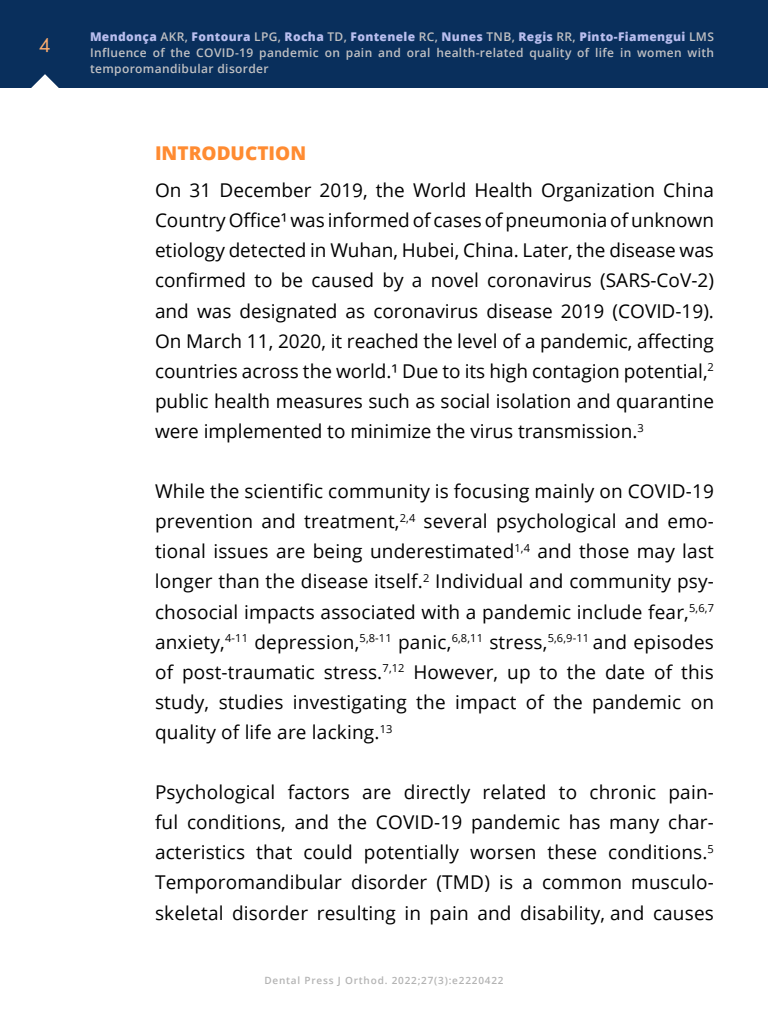
<style>
.page{position:relative;width:768px;height:1024px;background:#fff}
.page>*{position:absolute;margin:0;border:0;box-sizing:border-box;transform-origin:0 0}
.t1{font:19px/30.1px "Open Sans";letter-spacing:.01em;color:#000;text-align:justify}
.t2{font:800 19px "Open Sans";color:#ff8b31}
.t3{font:500 18px "Semplicita Pro";color:#ffae6f}
.t4{font:600 12px/16px "Open Sans";letter-spacing:.03em;color:#c1c1c3;text-align:justify}
.t5{font:600 10px "Open Sans";letter-spacing:.08em;color:#b3b3b3}
.s1{font-weight:800;color:#b9beef}
</style>
<div class="page">
<div style="left:0;top:0;width:768px;height:88px;background:#092f5c"></div>
<svg style="left:31px;top:74px;width:28px;height:14px"></svg>
<p class="t3" style="left:39px;top:33px;width:13px">4</p>
<p class="t4" style="left:90px;top:29px;width:626px"><span class="s1">Mendonça</span> AKR, <span class="s1">Fontoura</span> LPG, <span class="s1">Rocha</span> TD, <span class="s1">Fontenele</span> RC, <span class="s1">Nunes</span> TNB, <span class="s1">Regis</span> RR, <span class="s1">Pinto-Fiamengui</span> LMS Influence of the COVID-19 pandemic on pain and oral health-related quality of life in women with temporomandibular disorder</p>
<p class="t2" style="left:155px;top:138px;width:153px">INTRODUCTION</p>
<p class="t1" style="left:155px;top:175px;width:561px">On 31 December 2019, the World Health Organization China Country Office¹ was informed of cases of pneumonia of unknown etiology detected in Wuhan, Hubei, China. Later, the disease was confirmed to be caused by a novel coronavirus (SARS-CoV-2) and was designated as coronavirus disease 2019 (COVID-19).<br>On March 11, 2020, it reached the level of a pandemic, affecting countries across the world.¹ Due to its high contagion potential,<sup>2 </sup>public health measures such as social isolation and quarantine were implemented to minimize the virus transmission.<sup>3</sup></p>
<p class="t1" style="left:155px;top:476px;width:561px">While the scientific community is focusing mainly on COVID-19 prevention and treatment,<sup>2,4</sup> several psychological and emo&shy;tional issues are being underestimated<sup>1,4</sup> and those may last longer than the disease itself.<sup>2</sup> Individual and community psy&shy;chosocial impacts associated with a pandemic include fear,<sup>5,6,7 </sup>anxiety,<sup>4-11</sup> depression,<sup>5,8-11</sup> panic,<sup>6,8,11</sup> stress,<sup>5,6,9-11</sup> and episodes of post-traumatic stress.<sup>7,12</sup> However, up to the date of this study, studies investigating the impact of the pandemic on quality of life are lacking.<sup>13</sup></p>
<p class="t1" style="left:155px;top:777px;width:561px">Psychological factors are directly related to chronic pain&shy;ful conditions, and the COVID-19 pandemic has many char&shy;acteristics that could potentially worsen these conditions.<sup>5<br></sup>Temporomandibular disorder (TMD) is a common musculo&shy;skeletal disorder resulting in pain and disability, and causes</p>
<p class="t5" style="left:264px;top:974px;width:241px">Dental Press J Orthod. 2022;27(3):e2220422</p>
</div>
